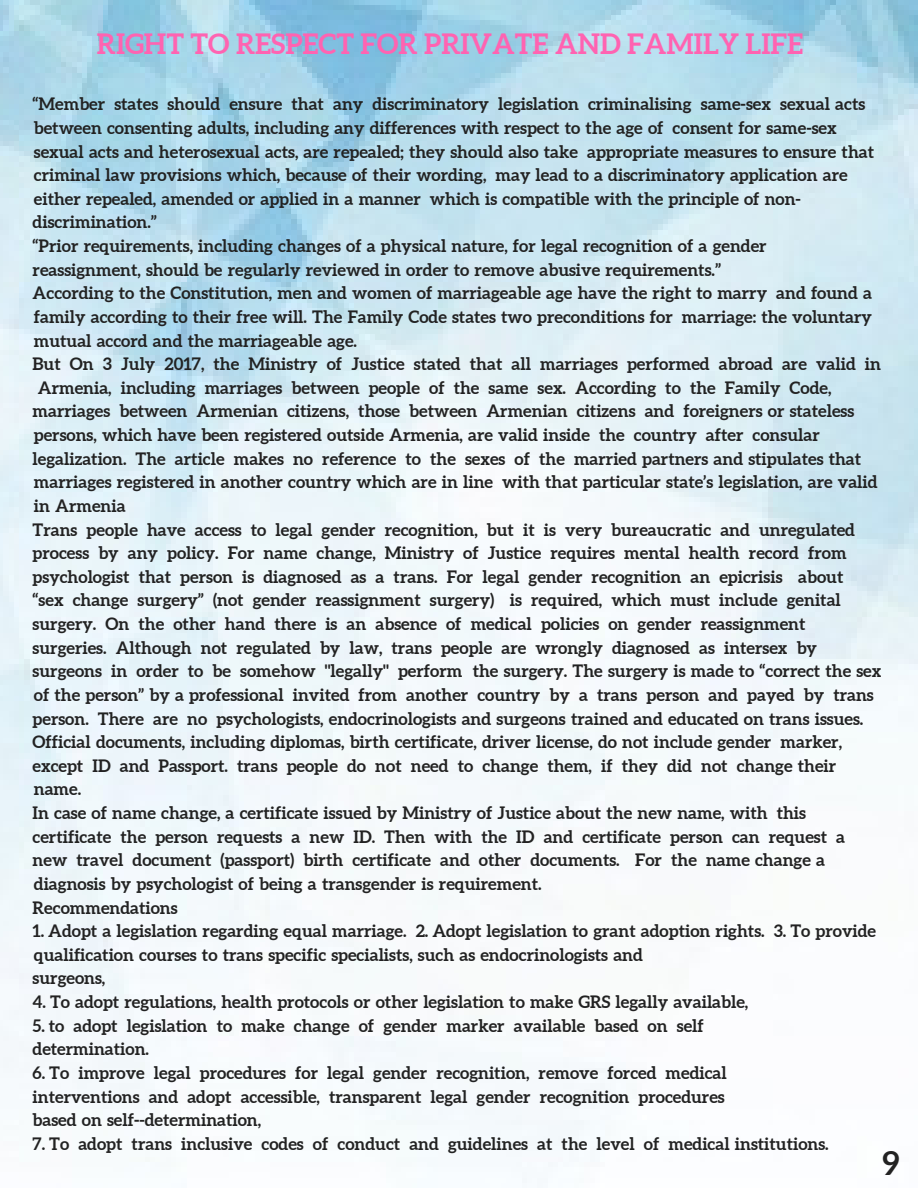
<style>
.page{position:relative;width:918px;height:1188px;background:#fff}
.page>*{position:absolute;margin:0;border:0;box-sizing:border-box;transform-origin:0 0}
.t1{font:700 32.7px "Aleo";color:#222}
.t2{font:700 28.05px "Aleo";color:#ff63b1}
.t3{font:700 17.1px/23.7px "Aleo";color:#222}
</style>
<div class="page">
<img style="left:0;top:0;width:918px;height:1183px">
<h2 class="t2" style="left:97px;top:28px;width:708px">RIGHT TO RESPECT FOR PRIVATE AND FAMILY LIFE</h2>
<p class="t3" style="left:33px;top:92px;width:834px">“Member states should ensure that any discriminatory legislation criminalising same-sex sexual acts</p>
<p class="t3" style="left:34px;top:116px;width:804px">between consenting adults, including any differences with respect to the age of consent for same-sex</p>
<p class="t3" style="left:34px;top:139px;width:842px">sexual acts and heterosexual acts, are repealed; they should also take appropriate measures to ensure that</p>
<p class="t3" style="left:34px;top:163px;width:815px">criminal law provisions which, because of their wording, may lead to a discriminatory application are</p>
<p class="t3" style="left:34px;top:187px;width:769px">either repealed, amended or applied in a manner which is compatible with the principle of non‐</p>
<p class="t3" style="left:33px;top:210px;width:126px">discrimination.”</p>
<p class="t3" style="left:33px;top:234px;width:736px">“Prior requirements, including changes of a physical nature, for legal recognition of a gender</p>
<p class="t3" style="left:33px;top:257px;width:690px">reassignment, should be regularly reviewed in order to remove abusive requirements.”</p>
<p class="t3" style="left:33px;top:281px;width:841px">According to the Constitution, men and women of marriageable age have the right to marry and found a</p>
<p class="t3" style="left:34px;top:305px;width:840px">family according to their free will. The Family Code states two preconditions for marriage: the voluntary</p>
<p class="t3" style="left:34px;top:328px;width:325px">mutual accord and the marriageable age.</p>
<p class="t3" style="left:33px;top:352px;width:850px">But On 3 July 2017, the Ministry of Justice stated that all marriages performed abroad are valid in</p>
<p class="t3" style="left:38px;top:376px;width:795px">Armenia, including marriages between people of the same sex. According to the Family Code,</p>
<p class="t3" style="left:33px;top:399px;width:823px">marriages between Armenian citizens, those between Armenian citizens and foreigners or stateless</p>
<p class="t3" style="left:34px;top:423px;width:787px">persons, which have been registered outside Armenia, are valid inside the country after consular</p>
<p class="t3" style="left:33px;top:446px;width:830px">legalization. The article makes no reference to the sexes of the married partners and stipulates that</p>
<p class="t3" style="left:34px;top:470px;width:845px">marriages registered in another country which are in line with that particular state’s legislation, are valid</p>
<p class="t3" style="left:34px;top:494px;width:93px">in Armenia</p>
<p class="t3" style="left:33px;top:517px;width:824px">Trans people have access to legal gender recognition, but it is very bureaucratic and unregulated</p>
<p class="t3" style="left:33px;top:541px;width:816px">process by any policy. For name change, Ministry of Justice requires mental health record from</p>
<p class="t3" style="left:33px;top:565px;width:812px">psychologist that person is diagnosed as a trans. For legal gender recognition an epicrisis about</p>
<p class="t3" style="left:33px;top:588px;width:810px">“sex change surgery” (not gender reassignment surgery) is required, which must include genital</p>
<p class="t3" style="left:33px;top:612px;width:774px">surgery. On the other hand there is an absence of medical policies on gender reassignment</p>
<p class="t3" style="left:33px;top:635px;width:786px">surgeries. Although not regulated by law, trans people are wrongly diagnosed as intersex by</p>
<p class="t3" style="left:33px;top:659px;width:850px">surgeons in order to be somehow "legally" perform the surgery. The surgery is made to “correct the sex</p>
<p class="t3" style="left:34px;top:683px;width:841px">of the person” by a professional invited from another country by a trans person and payed by trans</p>
<p class="t3" style="left:33px;top:706px;width:832px">person. There are no psychologists, endocrinologists and surgeons trained and educated on trans issues.</p>
<p class="t3" style="left:33px;top:730px;width:811px">Official documents, including diplomas, birth certificate, driver license, do not include gender marker,</p>
<p class="t3" style="left:33px;top:754px;width:805px">except ID and Passport. trans people do not need to change them, if they did not change their</p>
<p class="t3" style="left:34px;top:777px;width:49px">name.</p>
<p class="t3" style="left:33px;top:801px;width:775px">In case of name change, a certificate issued by Ministry of Justice about the new name, with this</p>
<p class="t3" style="left:33px;top:824px;width:814px">certificate the person requests a new ID. Then with the ID and certificate person can request a</p>
<p class="t3" style="left:33px;top:848px;width:794px">new travel document (passport) birth certificate and other documents. For the name change a</p>
<p class="t3" style="left:34px;top:872px;width:509px">diagnosis by psychologist of being a transgender is requirement.</p>
<p class="t3" style="left:33px;top:895px;width:147px">Recommendations</p>
<p class="t3" style="left:33px;top:919px;width:845px">1. Adopt a legislation regarding equal marriage. 2. Adopt legislation to grant adoption rights. 3. To provide qualification courses to trans specific specialists, such as endocrinologists and<br>surgeons,</p>
<p class="t3" style="left:33px;top:990px;width:717px">4. To adopt regulations, health protocols or other legislation to make GRS legally available,</p>
<p class="t3" style="left:33px;top:1013px;width:673px">5. to adopt legislation to make change of gender marker available based on self determination.</p>
<p class="t3" style="left:33px;top:1061px;width:696px">6. To improve legal procedures for legal gender recognition, remove forced medical interventions and adopt accessible, transparent legal gender recognition procedures based on self-‐determination,</p>
<p class="t3" style="left:33px;top:1132px;width:798px">7. To adopt trans inclusive codes of conduct and guidelines at the level of medical institutions.</p>
<h1 class="t1" style="left:882px;top:1144px;width:19px">9</h1>
</div>
